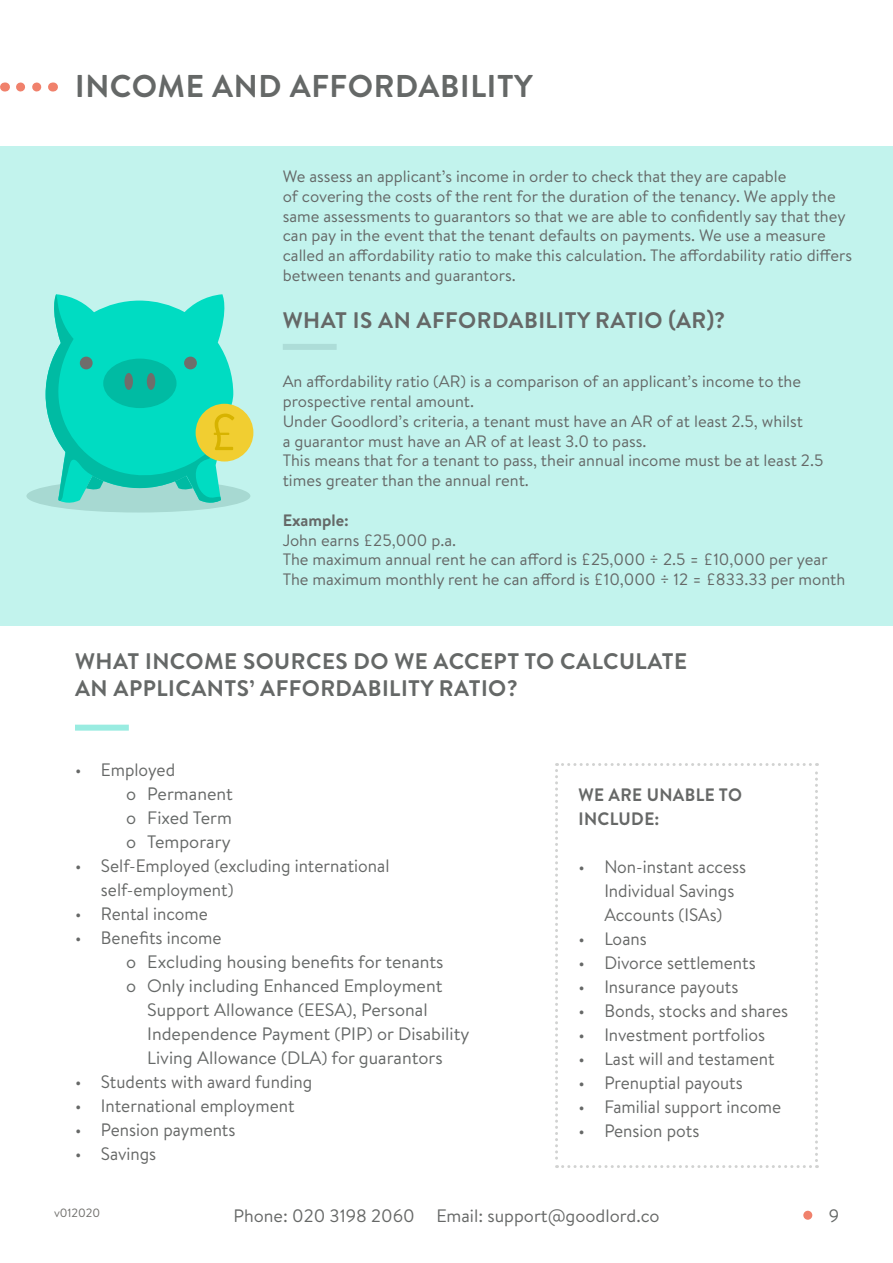
<style>
.page{position:relative;width:893px;height:1263px;background:#fff}
.page>*{position:absolute;margin:0;border:0;box-sizing:border-box;transform-origin:0 0}
.t1{font:51.45px "Brandon Text";color:#d7b300}
.t2{font:700 31.5px "Brandon Text";letter-spacing:.02em;color:#656867}
.t3{font:700 22.5px/27px "Brandon Text";letter-spacing:.02em;color:#656867}
.t4{font:18px/24px "Brandon Text";color:#666867;scale:.96 1}
.t5{font:18px/24px "Brandon Text";color:#656867;text-align:justify}
.t6{font:18px "Brandon Text";color:#666867}
.t7{font:700 18px/24px "Brandon Text";letter-spacing:.02em;color:#666867;scale:.96 1}
.t8{font:16.5px/19.8px "Brandon Text";color:#656867}
.t9{font:700 16.5px "Brandon Text";color:#656867}
.t10{font:12px "Brandon Text";color:#6f6e6b}
</style>
<div class="page">
<div style="left:0;top:146px;width:893px;height:480px;background:#c2f3ed"></div>
<svg style="left:555px;top:763px;width:263px;height:405px"></svg>
<svg style="left:26px;top:294px;width:224px;height:218px"></svg>
<div style="left:196px;top:404px;width:57px;height:57px;background:#f1ce31;border-radius:50%"></div>
<svg style="left:21px;top:82px;width:21px;height:9px"></svg>
<div style="left:803px;top:1211px;width:9px;height:9px;background:#f0816c;border-radius:50%"></div>
<div style="left:75px;top:725px;width:54px;height:6px;background:#99ece1"></div>
<div style="left:283px;top:344px;width:54px;height:6px;background:#adddd8"></div>
<h2 class="t2" style="left:75px;top:64px;width:459px">INCOME AND AFFORDABILITY</h2>
<h1 class="t1" style="left:208px;top:397px;width:32px">£</h1>
<p class="t8" style="left:283px;top:166px;width:571px">We assess an applicant’s income in order to check that they are capable<br>of covering the costs of the rent for the duration of the tenancy. We apply the same assessments to guarantors so that we are able to confidently say that they can pay in the event that the tenant defaults on payments. We use a measure called an affordability ratio to make this calculation. The affordability ratio differs between tenants and guarantors.</p>
<h3 class="t3" style="left:283px;top:306px;width:444px">WHAT IS AN AFFORDABILITY RATIO (AR)?</h3>
<p class="t8" style="left:283px;top:371px;width:542px">An affordability ratio (AR) is a comparison of an applicant’s income to the prospective rental amount.<br>Under Goodlord’s criteria, a tenant must have an AR of at least 2.5, whilst<br>a guarantor must have an AR of at least 3.0 to pass.<br>This means that for a tenant to pass, their annual income must be at least 2.5 times greater than the annual rent.</p>
<p class="t9" style="left:283px;top:509px;width:68px">Example:</p>
<p class="t8" style="left:283px;top:529px;width:564px">John earns £25,000 p.a.<br>The maximum annual rent he can afford is £25,000 ÷ 2.5 = £10,000 per year<br>The maximum monthly rent he can afford is £10,000 ÷ 12 = £833.33 per month</p>
<h3 class="t3" style="left:75px;top:647px;width:613px">WHAT INCOME SOURCES DO WE ACCEPT TO CALCULATE<br>AN APPLICANTS’ AFFORDABILITY RATIO?</h3>
<p class="t4" style="left:75px;top:757px;width:106px">• Employed</p>
<p class="t5" style="left:126px;top:781px;width:108px">o Permanent o Fixed Term o Temporary</p>
<p class="t4" style="left:101px;top:853px;width:302px;text-indent:-26px">• Self-Employed (excluding international self-employment)</p>
<p class="t4" style="left:75px;top:901px;width:140px">• Rental income</p>
<p class="t4" style="left:75px;top:925px;width:154px">• Benefits income</p>
<p class="t5" style="left:126px;top:949px;width:319px">o Excluding housing benefits for tenants</p>
<p class="t5" style="left:126px;top:973px;width:318px">o Only including Enhanced Employment</p>
<p class="t5" style="left:147px;top:997px;width:282px">Support Allowance (EESA), Personal</p>
<p class="t5" style="left:147px;top:1021px;width:324px">Independence Payment (PIP) or Disability</p>
<p class="t5" style="left:147px;top:1045px;width:297px">Living Allowance (DLA) for guarantors</p>
<p class="t4" style="left:75px;top:1069px;width:249px">• Students with award funding</p>
<p class="t4" style="left:75px;top:1093px;width:230px">• International employment</p>
<p class="t4" style="left:75px;top:1117px;width:169px">• Pension payments</p>
<p class="t4" style="left:75px;top:1141px;width:86px">• Savings</p>
<p class="t7" style="left:578px;top:782px;width:172px">WE ARE UNABLE TO<br>INCLUDE:</p>
<p class="t4" style="left:604px;top:854px;width:149px;text-indent:-26px">• Non-instant access<br>Individual Savings<br>Accounts (ISAs)</p>
<p class="t4" style="left:578px;top:926px;width:73px">• Loans</p>
<p class="t4" style="left:578px;top:950px;width:186px">• Divorce settlements</p>
<p class="t4" style="left:578px;top:974px;width:168px">• Insurance payouts</p>
<p class="t4" style="left:578px;top:998px;width:220px">• Bonds, stocks and shares</p>
<p class="t4" style="left:578px;top:1022px;width:196px">• Investment portfolios</p>
<p class="t4" style="left:578px;top:1046px;width:206px">• Last will and testament</p>
<p class="t4" style="left:578px;top:1070px;width:173px">• Prenuptial payouts</p>
<p class="t4" style="left:578px;top:1094px;width:213px">• Familial support income</p>
<p class="t4" style="left:578px;top:1118px;width:127px">• Pension pots</p>
<p class="t10" style="left:54px;top:1205px;width:48px">v012020</p>
<p class="t6" style="left:233px;top:1203px;width:428px">Phone: 020 3198 2060 Email: support@goodlord.co</p>
<p class="t5" style="left:829px;top:1203px;width:12px">9</p>
</div>
